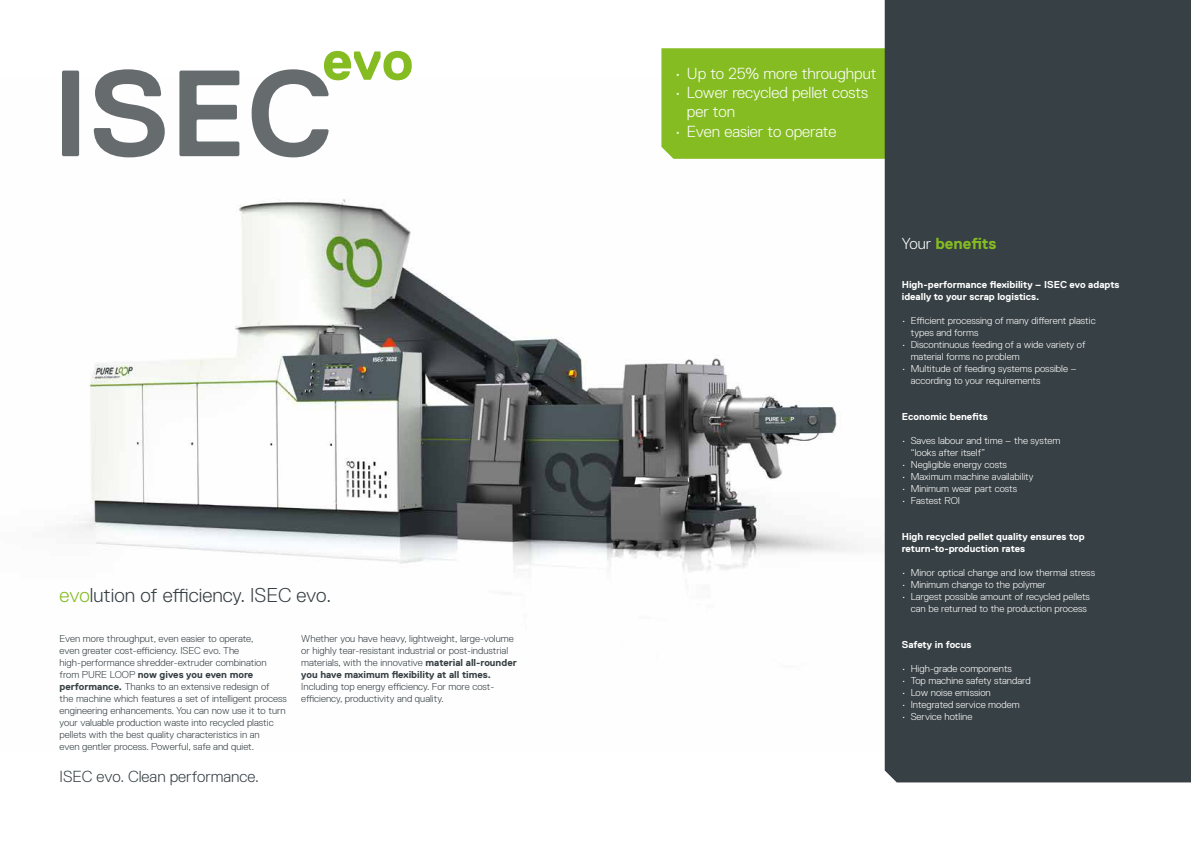
<style>
.page{position:relative;width:1191px;height:842px;background:#fff}
.page>*{position:absolute;margin:0;border:0;box-sizing:border-box;transform-origin:0 0}
.t1{font:700 56.6px "Replica Pro TT";color:#85bc22}
.t2{font:300 20px "Replica Std";color:#374044}
.t3{font:300 16px/19.2px "Replica Std";color:#fff}
.t4{font:300 16px "Replica Std";color:#374044}
.t5{font:700 16px "Replica Std";color:#85bc22}
.t6{font:300 10px/12px "Replica Std";color:#374044}
.t7{font:300 10px/12px "Replica Std";color:#fff}
.t8{font:700 10px/12px "Replica Std";color:#fff}
.s1{color:#85bc22}
.s2{font-weight:700}
.s3{font-weight:300;color:#fff}
</style>
<div class="page">
<img style="left:73px;top:199px;width:785px;height:374px">
<div style="left:661px;top:48px;width:223px;height:111px;background:#85bc22"></div>
<svg style="left:62px;top:69px;width:267px;height:89px"></svg>
<div style="left:884px;top:0;width:307px;height:782px;background:#374044"></div>
<h1 class="t1" style="left:322px;top:29px;width:93px">evo</h1>
<h2 class="t2" style="left:60px;top:584px;width:273px"><span class="s1">evo</span>lution of efficiency. ISEC evo.</h2>
<p class="t6" style="left:60px;top:633px;width:229px">Even more throughput, even easier to operate,<br>even greater cost-efficiency. ISEC evo. The high-performance shredder-extruder combination from PURE LOOP <span class="s2">now gives you even more performance.</span> Thanks to an extensive redesign of<br>the machine which features a set of intelligent process engineering enhancements. You can now use it to turn your valuable production waste into recycled plastic pellets with the best quality characteristics in an<br>even gentler process. Powerful, safe and quiet.</p>
<p class="t6" style="left:301px;top:633px;width:217px">Whether you have heavy, lightweight, large-volume or highly tear-resistant industrial or post-industrial materials, with the innovative <span class="s2">material all-rounder you have maximum flexibility at all times.</span></p>
<p class="t6" style="left:301px;top:681px;width:194px">Including top energy efficiency. For more cost&shy;efficiency, productivity and quality.</p>
<h3 class="t4" style="left:60px;top:768px;width:201px">ISEC evo. Clean performance.</h3>
<h3 class="t3" style="left:675px;top:64px;width:203px">• Up to 25% more throughput</h3>
<h3 class="t3" style="left:687px;top:83px;width:183px;text-indent:-12px">• Lower recycled pellet costs per ton</h3>
<h3 class="t3" style="left:675px;top:122px;width:163px">• Even easier to operate</h3>
<h3 class="t5" style="left:901px;top:235px;width:96px"><span class="s3">Your</span> benefits</h3>
<p class="t8" style="left:901px;top:278px;width:219px">High-performance flexibility – ISEC evo adapts ideally to your scrap logistics.</p>
<p class="t7" style="left:910px;top:314px;width:186px;text-indent:-9px">• Efficient processing of many different plastic types and forms</p>
<p class="t7" style="left:910px;top:338px;width:176px;text-indent:-9px">• Discontinuous feeding of a wide variety of material forms no problem</p>
<p class="t7" style="left:910px;top:362px;width:167px;text-indent:-9px">• Multitude of feeding systems possible – according to your requirements</p>
<p class="t8" style="left:901px;top:410px;width:88px">Economic benefits</p>
<p class="t7" style="left:910px;top:434px;width:151px;text-indent:-9px">• Saves labour and time – the system “looks after itself”</p>
<p class="t7" style="left:901px;top:458px;width:107px">• Negligible energy costs</p>
<p class="t7" style="left:901px;top:470px;width:133px">• Maximum machine availability</p>
<p class="t7" style="left:901px;top:482px;width:117px">• Minimum wear part costs</p>
<p class="t7" style="left:901px;top:494px;width:60px">• Fastest ROI</p>
<p class="t8" style="left:901px;top:530px;width:184px">High recycled pellet quality ensures top return-to-production rates</p>
<p class="t7" style="left:901px;top:566px;width:195px">• Minor optical change and low thermal stress</p>
<p class="t7" style="left:901px;top:578px;width:146px">• Minimum change to the polymer</p>
<p class="t7" style="left:901px;top:590px;width:190px;text-align:center">• Largest possible amount of recycled pellets can be returned to the production process</p>
<p class="t8" style="left:901px;top:638px;width:71px">Safety in focus</p>
<p class="t7" style="left:901px;top:662px;width:112px">• High-grade components</p>
<p class="t7" style="left:901px;top:674px;width:130px">• Top machine safety standard</p>
<p class="t7" style="left:901px;top:686px;width:90px">• Low noise emission</p>
<p class="t7" style="left:901px;top:698px;width:119px">• Integrated service modem</p>
<p class="t7" style="left:901px;top:710px;width:72px">• Service hotline</p>
</div>
